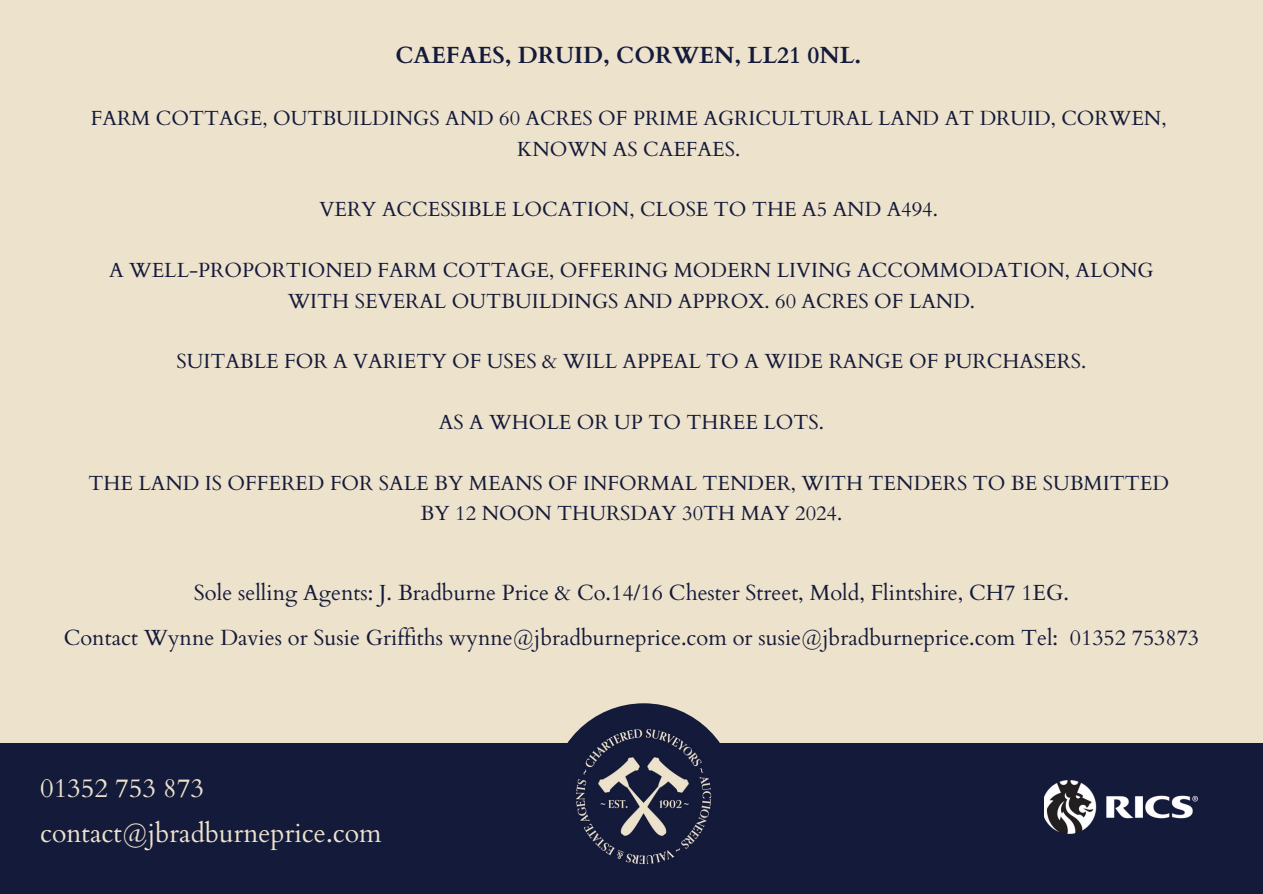
<style>
.page{position:relative;width:1263px;height:894px;background:#fff}
.page>*{position:absolute;margin:0;border:0;box-sizing:border-box;transform-origin:0 0}
.t1{font:700 31.05px "Cardo";color:#ede2cc}
.t2{font:700 28.05px "Cardo";color:#ede2cc}
.t3{font:26.55px/45px "Cardo";color:#ede2cc}
.t4{font:700 23.4px "Cardo";color:#141a3a}
.t5{font:21.9px/45px "Cardo";color:#141a3a;text-align:center}
.t6{font:20.4px "Cardo";color:#141a3a}
</style>
<div class="page">
<div style="left:0;top:0;width:1263px;height:893px;background:#ede2cc"></div>
<div style="left:0;top:742px;width:1263px;height:151px;background:#141a3a"></div>
<img style="left:550px;top:703px;width:187px;height:186px;border-radius:50%">
<img style="left:1045px;top:780px;width:153px;height:54px">
<p class="t4" style="left:395px;top:40px;width:467px">CAEFAES, DRUID, CORWEN, LL21 0NL.</p>
<p class="t6" style="left:91px;top:105px;width:1077px">FARM COTTAGE, OUTBUILDINGS AND 60 ACRES OF PRIME AGRICULTURAL LAND AT DRUID, CORWEN,</p>
<h4 class="t6" style="left:517px;top:135px;width:224px">KNOWN AS CAEFAES.</h4>
<p class="t6" style="left:319px;top:196px;width:620px">VERY ACCESSIBLE LOCATION, CLOSE TO THE A5 AND A494.</p>
<p class="t6" style="left:109px;top:257px;width:1046px">A WELL-PROPORTIONED FARM COTTAGE, OFFERING MODERN LIVING ACCOMMODATION, ALONG</p>
<h1 class="t6" style="left:288px;top:287px;width:689px">WITH SEVERAL OUTBUILDINGS AND APPROX. 60 ACRES OF LAND.</h1>
<p class="t6" style="left:177px;top:348px;width:911px">SUITABLE FOR A VARIETY OF USES &amp; WILL APPEAL TO A WIDE RANGE OF PURCHASERS.</p>
<p class="t6" style="left:439px;top:409px;width:386px">AS A WHOLE OR UP TO THREE LOTS.</p>
<h2 class="t6" style="left:88px;top:469px;width:1082px">THE LAND IS OFFERED FOR SALE BY MEANS OF INFORMAL TENDER, WITH TENDERS TO BE SUBMITTED</h2>
<p class="t6" style="left:421px;top:500px;width:423px">BY 12 NOON THURSDAY 30TH MAY 2024.</p>
<h2 class="t5" style="left:64px;top:570px;width:1137px">Sole selling Agents: J. Bradburne Price &amp; Co.14/16 Chester Street, Mold, Flintshire, CH7 1EG.<br>Contact Wynne Davies or Susie Griffiths wynne@jbradburneprice.com or susie@jbradburneprice.com Tel: 01352 753873</h2>
<p class="t3" style="left:40px;top:766px;width:343px">01352 753 873 contact@jbradburneprice.com</p>
<p class="t1" style="left:29px;top:782px;width:193px">01352 753 873</p>
<h3 class="t2" style="left:22px;top:783px;width:175px">01352 753 873</h3>
<p class="t3" style="left:42px;top:780px;width:165px">01352 753 873</p>
</div>
